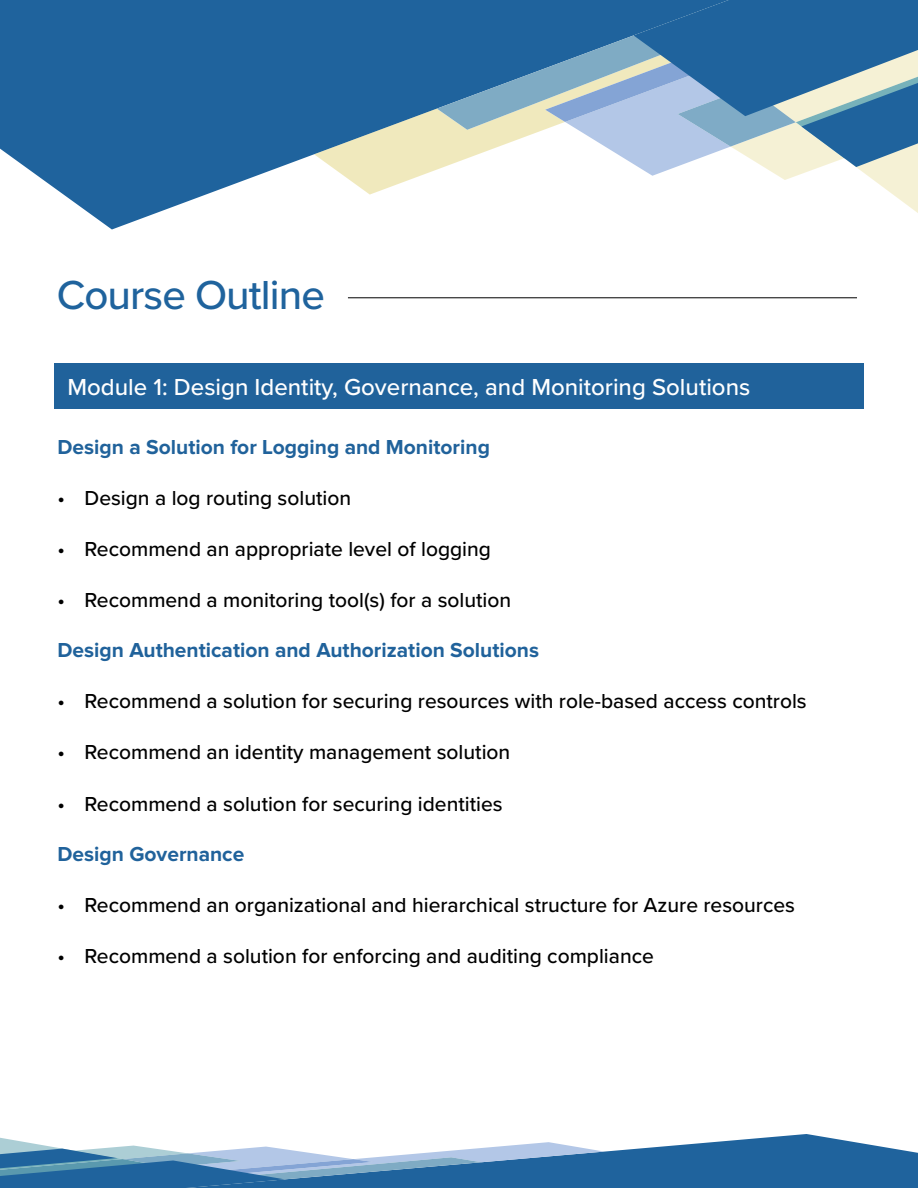
<style>
.page{position:relative;width:918px;height:1188px;background:#fff}
.page>*{position:absolute;margin:0;border:0;box-sizing:border-box;transform-origin:0 0}
.t1{font:500 42px "Proxima Nova";letter-spacing:-.02em;color:#1f639d}
.t2{font:500 24px "Proxima Nova";color:#fff}
.t3{font:500 21px "Proxima Nova";color:#000}
.t4{font:700 21px "Proxima Nova";color:#20629b}
</style>
<div class="page">
<svg style="left:0;top:0;width:437px;height:230px;fill:#1f639d"></svg>
<svg style="left:314px;top:44px;width:123px;height:151px;background:#789db1"></svg>
<svg style="left:437px;top:0;width:481px;height:213px"></svg>
<svg style="left:0;top:1134px;width:918px;height:54px"></svg>
<hr style="left:348px;top:298px;width:509px;height:1px;background:#000">
<div style="left:54px;top:363px;width:810px;height:46px;background:#20629b"></div>
<h1 class="t1" style="left:57px;top:264px;width:270px">Course Outline</h1>
<p class="t2" style="left:68px;top:370px;width:684px">Module 1: Design Identity, Governance, and Monitoring Solutions</p>
<p class="t4" style="left:58px;top:437px;width:434px">Design a Solution for Logging and Monitoring</p>
<p class="t3" style="left:58px;top:482px;width:295px">• Design a log routing solution</p>
<p class="t3" style="left:58px;top:533px;width:435px">• Recommend an appropriate level of logging</p>
<p class="t3" style="left:58px;top:584px;width:455px">• Recommend a monitoring tool(s) for a solution</p>
<p class="t4" style="left:58px;top:641px;width:483px">Design Authentication and Authorization Solutions</p>
<p class="t3" style="left:58px;top:686px;width:751px">• Recommend a solution for securing resources with role-based access controls</p>
<p class="t3" style="left:58px;top:737px;width:454px">• Recommend an identity management solution</p>
<p class="t3" style="left:58px;top:788px;width:447px">• Recommend a solution for securing identities</p>
<p class="t4" style="left:58px;top:844px;width:188px">Design Governance</p>
<p class="t3" style="left:58px;top:889px;width:739px">• Recommend an organizational and hierarchical structure for Azure resources</p>
<p class="t3" style="left:58px;top:940px;width:598px">• Recommend a solution for enforcing and auditing compliance</p>
</div>
